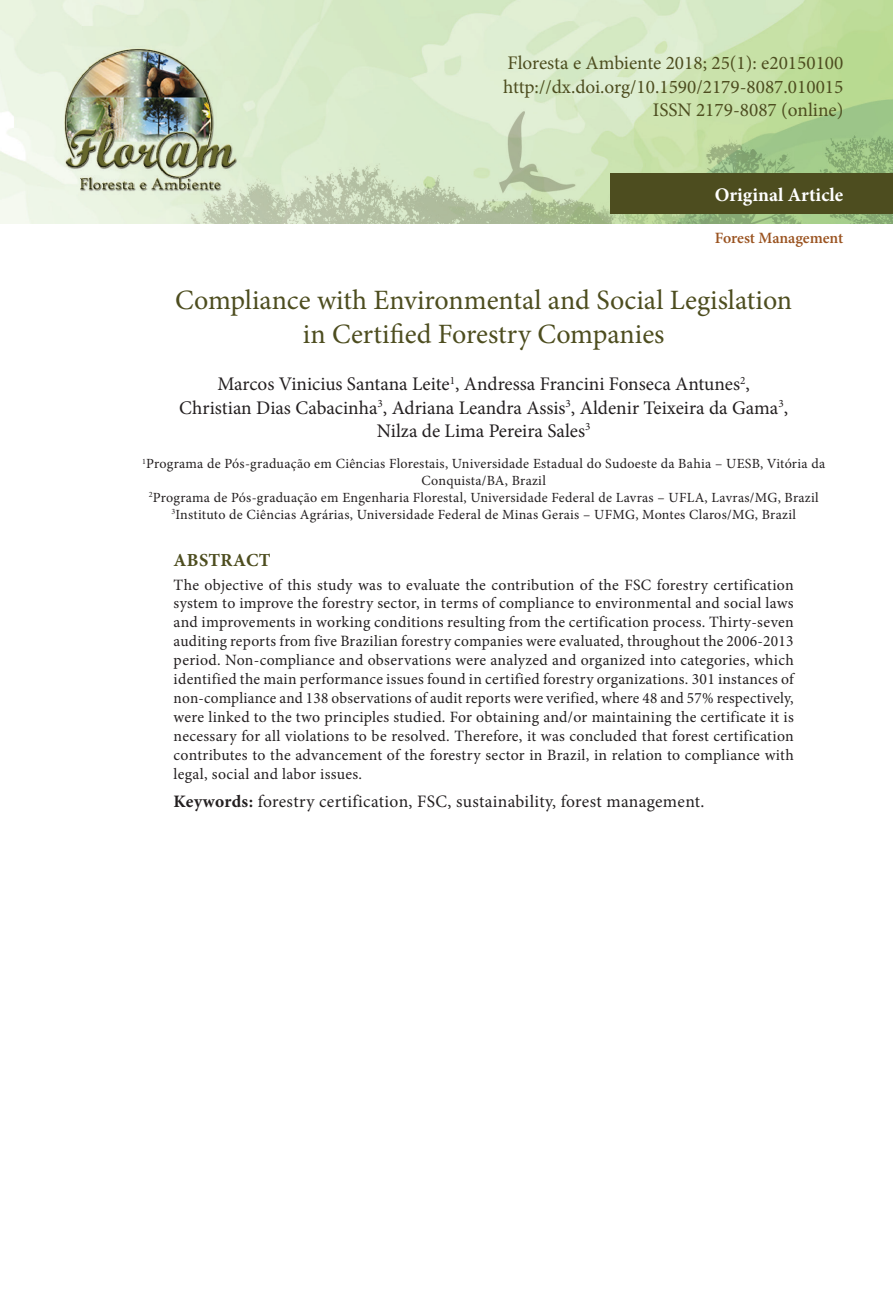
<style>
.page{position:relative;width:893px;height:1315px;background:#fff}
.page>*{position:absolute;margin:0;border:0;box-sizing:border-box;transform-origin:0 0}
.ArticleTitle{font:28px/33.6px "Minion Pro";color:#4d4d1f;text-align:center}
.Authors{font:19.25px/23.1px "Minion Pro";color:#231f20;text-align:center}
.t1{font:19.25px/23.1px "Minion Pro";color:#4d4d1f;text-align:right}
.t2{font:700 19.25px "Minion Pro";color:#fff}
.AbstractTitle{font:700 18.38px "Minion Pro";letter-spacing:.02em;color:#4d4d1f}
.Keywords{font:17.5px "Minion Pro";letter-spacing:.015em;color:#231f20}
.Abstract{font:15.75px/18.9px "Minion Pro";letter-spacing:.02em;color:#231f20;text-align:justify}
.t3{font:600 15.75px "Minion Pro";letter-spacing:-.005em;color:#9a5320}
.Affiliations{font:14px/16.8px "Minion Pro";letter-spacing:.02em;color:#231f20;text-align:center}
.s1{font-weight:700}
</style>
<div class="page">
<img style="left:0;top:0;width:893px;height:223px">
<div style="left:610px;top:174px;width:283px;height:40px;background:#4d4d1f"></div>
<p class="t1" style="left:503px;top:52px;width:342px">Floresta e Ambiente 2018; 25(1): e20150100 http://dx.doi.org/10.1590/2179-8087.010015<br>ISSN 2179-8087 (online)</p>
<p class="t2" style="left:715px;top:181px;width:130px">Original Article</p>
<p class="t3" style="left:715px;top:227px;width:130px">Forest Management</p>
<p class="ArticleTitle" style="left:175px;top:283px;width:619px">Compliance with Environmental and Social Legislation in Certified Forestry Companies</p>
<p class="Authors" style="left:179px;top:373px;width:610px">Marcos Vinicius Santana Leite<sup>1</sup>, Andressa Francini Fonseca Antunes<sup>2</sup>,<br>Christian Dias Cabacinha<sup>3</sup>, Adriana Leandra Assis<sup>3</sup>, Aldenir Teixeira da Gama<sup>3</sup>,<br>Nilza de Lima Pereira Sales<sup>3</sup></p>
<p class="Affiliations" style="left:142px;top:455px;width:685px"><sup>1</sup>Programa de Pós-graduação em Ciências Florestais, Universidade Estadual do Sudoeste da Bahia – UESB, Vitória da<br>Conquista/BA, Brazil</p>
<p class="Affiliations" style="left:149px;top:489px;width:671px"><sup>2</sup>Programa de Pós-graduação em Engenharia Florestal, Universidade Federal de Lavras – UFLA, Lavras/MG, Brazil</p>
<p class="Affiliations" style="left:171px;top:506px;width:626px"><sup>3</sup>Instituto de Ciências Agrárias, Universidade Federal de Minas Gerais – UFMG, Montes Claros/MG, Brazil</p>
<p class="AbstractTitle" style="left:174px;top:547px;width:99px">ABSTRACT</p>
<p class="Abstract" style="left:174px;top:575px;width:622px">The objective of this study was to evaluate the contribution of the FSC forestry certification system to improve the forestry sector, in terms of compliance to environmental and social laws and improvements in working conditions resulting from the certification process. Thirty-seven auditing reports from five Brazilian forestry companies were evaluated, throughout the 2006‑2013 period. Non-compliance and observations were analyzed and organized into categories, which identified the main performance issues found in certified forestry organizations. 301 instances of non-compliance and 138 observations of audit reports were verified, where 48 and 57% respectively, were linked to the two principles studied. For obtaining and/or maintaining the certificate it is necessary for all violations to be resolved. Therefore, it was concluded that forest certification contributes to the advancement of the forestry sector in Brazil, in relation to compliance with legal, social and labor issues.</p>
<p class="Keywords" style="left:174px;top:789px;width:532px"><span class="s1">Keywords:</span> forestry certification, FSC, sustainability, forest management.</p>
</div>
